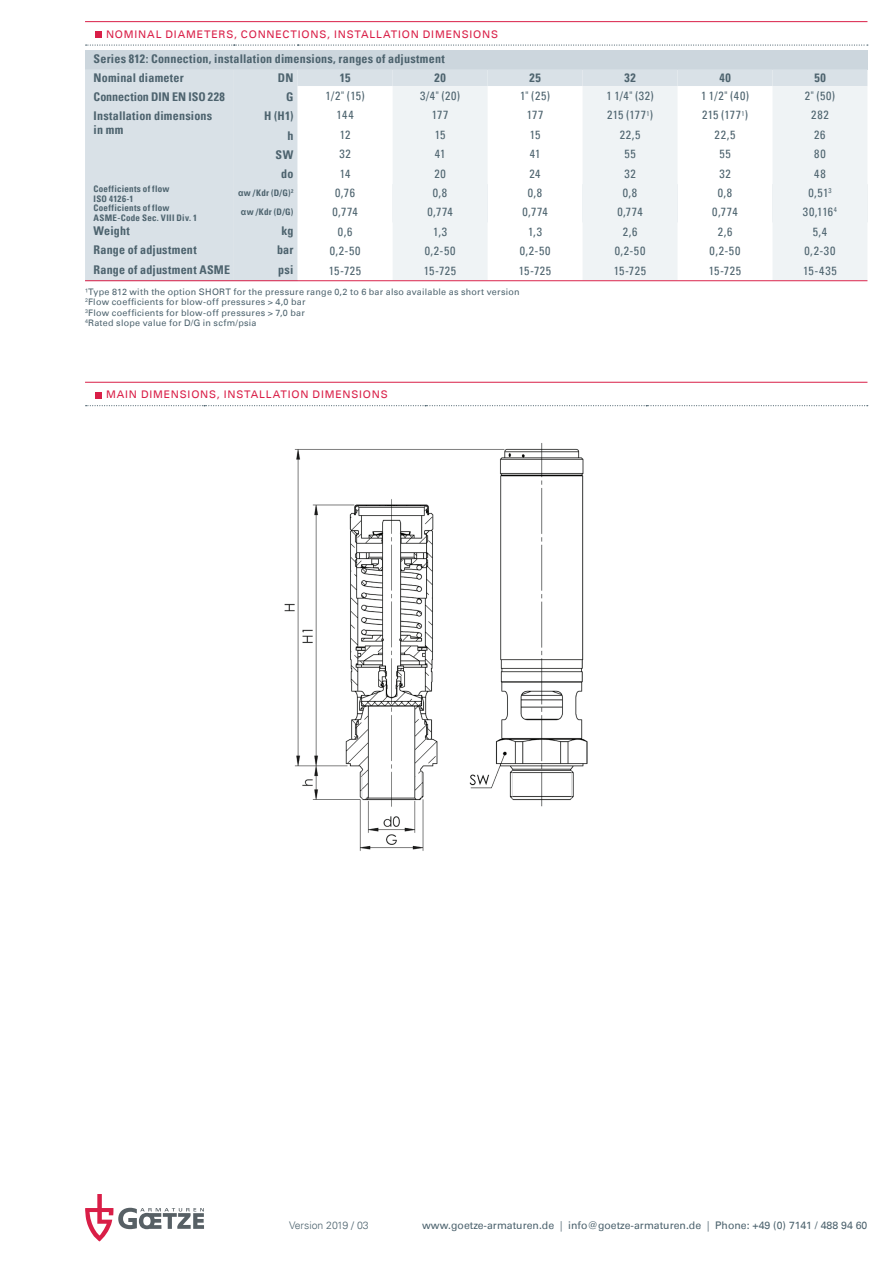
<style>
.page{position:relative;width:893px;height:1263px;background:#fff}
.page>*{position:absolute;margin:0;border:0;box-sizing:border-box;transform-origin:0 0}
.t1{font:condensed 12px "Univers";letter-spacing:.055em;color:#4d636e}
.t2{font:700 condensed 12px/19.2px "Univers";letter-spacing:.02em;color:#4d636e}
.t3{font:700 condensed 12px "Univers";color:#4d636e}
.t4{font:10.5px "Univers";letter-spacing:.075em;color:#d91e47}
.t5{font:10.5px "Univers";color:#4d636e}
.t6{font:300 10.5px "Univers";color:#4d636e}
.t7{font:9px/10.5px "Univers";letter-spacing:.03em;color:#4d636e}
.t8{font:700 condensed 9px/9.3px "Univers";letter-spacing:.03em;color:#4d636e}
.s1{font-family:"Arial";font-stretch:normal}
.s2{font-weight:300}
</style>
<div class="page">
<svg style="left:85px;top:1194px;width:119px;height:47px"></svg>
<img style="left:284px;top:443px;width:304px;height:408px">
<hr style="left:85px;top:382px;width:782px;height:1px;background:#d91e47">
<svg style="left:96px;top:392px;width:6px;height:6px"></svg>
<svg style="left:86px;top:405px;width:782px;height:1px"></svg>
<hr style="left:85px;top:21px;width:782px;height:1px;background:#d91e47">
<div style="left:96px;top:31px;width:6px;height:7px;background:#d91e47"></div>
<div style="left:85px;top:50px;width:782px;height:19px;background:#ccd6dd"></div>
<div style="left:85px;top:69px;width:149px;height:211px;background:#d9e1e7"></div>
<svg style="left:86px;top:45px;width:782px;height:1px"></svg>
<hr style="left:85px;top:280px;width:782px;height:1px;background:#d91e47">
<div style="left:234px;top:69px;width:633px;height:212px;background:#d9e1e7"></div>
<svg style="left:298px;top:86px;width:95px;height:194px"></svg>
<svg style="left:393px;top:86px;width:474px;height:194px;fill:#eff3f5"></svg>
<p class="t4" style="left:106px;top:28px;width:394px">NOMINAL DIAMETERS, CONNECTIONS, INSTALLATION DIMENSIONS</p>
<p class="t2" style="left:94px;top:49px;width:353px">Series 812: Connection, installation dimensions, ranges of adjustment<br>Nominal diameter</p>
<p class="t2" style="left:278px;top:68px;width:17px">DN</p>
<p class="t2" style="left:340px;top:68px;width:12px">15</p>
<p class="t2" style="left:434px;top:68px;width:13px">20</p>
<p class="t2" style="left:529px;top:68px;width:13px">25</p>
<p class="t2" style="left:624px;top:68px;width:13px">32</p>
<p class="t2" style="left:719px;top:68px;width:13px">40</p>
<p class="t2" style="left:814px;top:68px;width:13px">50</p>
<p class="t1" style="left:326px;top:88px;width:41px">1/2" (15)</p>
<p class="t1" style="left:420px;top:88px;width:41px">3/4" (20)</p>
<p class="t1" style="left:520px;top:88px;width:31px">1" (25)</p>
<p class="t1" style="left:606px;top:88px;width:49px">1 1/4" (32)</p>
<p class="t1" style="left:701px;top:88px;width:50px">1 1/2" (40)</p>
<p class="t1" style="left:805px;top:88px;width:32px">2" (50)</p>
<p class="t1" style="left:337px;top:108px;width:19px">144</p>
<p class="t1" style="left:432px;top:108px;width:18px">177</p>
<p class="t1" style="left:527px;top:108px;width:18px">177</p>
<p class="t1" style="left:607px;top:108px;width:47px">215 (177<sup>1</sup>)</p>
<p class="t1" style="left:702px;top:108px;width:47px">215 (177<sup>1</sup>)</p>
<p class="t1" style="left:811px;top:108px;width:19px">282</p>
<p class="t1" style="left:340px;top:127px;width:12px">12</p>
<p class="t1" style="left:435px;top:127px;width:12px">15</p>
<p class="t1" style="left:530px;top:127px;width:12px">15</p>
<p class="t1" style="left:620px;top:127px;width:22px">22,5</p>
<p class="t1" style="left:715px;top:127px;width:22px">22,5</p>
<p class="t1" style="left:814px;top:127px;width:13px">26</p>
<p class="t1" style="left:339px;top:146px;width:13px">32</p>
<p class="t1" style="left:435px;top:146px;width:12px">41</p>
<p class="t1" style="left:530px;top:146px;width:12px">41</p>
<p class="t1" style="left:624px;top:146px;width:13px">55</p>
<p class="t1" style="left:719px;top:146px;width:13px">55</p>
<p class="t1" style="left:814px;top:146px;width:13px">80</p>
<p class="t1" style="left:340px;top:166px;width:12px">14</p>
<p class="t1" style="left:434px;top:166px;width:13px">20</p>
<p class="t1" style="left:529px;top:166px;width:13px">24</p>
<p class="t1" style="left:624px;top:166px;width:13px">32</p>
<p class="t1" style="left:719px;top:166px;width:13px">32</p>
<p class="t1" style="left:814px;top:166px;width:13px">48</p>
<p class="t1" style="left:335px;top:185px;width:21px">0,76</p>
<p class="t1" style="left:433px;top:185px;width:16px">0,8</p>
<p class="t1" style="left:528px;top:185px;width:16px">0,8</p>
<p class="t1" style="left:623px;top:185px;width:16px">0,8</p>
<p class="t1" style="left:718px;top:185px;width:16px">0,8</p>
<p class="t1" style="left:808px;top:185px;width:25px">0,51<sup>3</sup></p>
<p class="t1" style="left:332px;top:205px;width:27px">0,774</p>
<p class="t1" style="left:427px;top:205px;width:27px">0,774</p>
<p class="t1" style="left:522px;top:205px;width:27px">0,774</p>
<p class="t1" style="left:617px;top:205px;width:27px">0,774</p>
<p class="t1" style="left:712px;top:205px;width:27px">0,774</p>
<p class="t1" style="left:803px;top:205px;width:36px">30,116<sup>4</sup></p>
<p class="t1" style="left:338px;top:224px;width:16px">0,6</p>
<p class="t1" style="left:433px;top:224px;width:16px">1,3</p>
<p class="t1" style="left:528px;top:224px;width:16px">1,3</p>
<p class="t1" style="left:623px;top:224px;width:16px">2,6</p>
<p class="t1" style="left:718px;top:224px;width:16px">2,6</p>
<p class="t1" style="left:813px;top:224px;width:16px">5,4</p>
<p class="t1" style="left:330px;top:243px;width:32px">0,2-50</p>
<p class="t1" style="left:425px;top:243px;width:32px">0,2-50</p>
<p class="t1" style="left:520px;top:243px;width:32px">0,2-50</p>
<p class="t1" style="left:615px;top:243px;width:32px">0,2-50</p>
<p class="t1" style="left:710px;top:243px;width:32px">0,2-50</p>
<p class="t1" style="left:805px;top:243px;width:32px">0,2-30</p>
<p class="t1" style="left:329px;top:263px;width:34px">15-725</p>
<p class="t1" style="left:424px;top:263px;width:34px">15-725</p>
<p class="t1" style="left:519px;top:263px;width:34px">15-725</p>
<p class="t1" style="left:614px;top:263px;width:34px">15-725</p>
<p class="t1" style="left:709px;top:263px;width:34px">15-725</p>
<p class="t1" style="left:803px;top:263px;width:35px">15-435</p>
<p class="t3" style="left:94px;top:90px;width:133px">Connection DIN EN ISO 228</p>
<p class="t2" style="left:286px;top:87px;width:9px">G</p>
<p class="t2" style="left:94px;top:109px;width:120px;line-height:13.5px">Installation dimensions in mm</p>
<p class="t2" style="left:264px;top:106px;width:31px;text-align:right">H (H1) h<br>SW do</p>
<p class="t8" style="left:94px;top:184px;width:77px">Coefficients of flow<br>ISO 4126-1</p>
<p class="t8" style="left:238px;top:188px;width:57px"><span class="s1">α</span>w /Kdr (D/G)<sup>2</sup></p>
<p class="t8" style="left:94px;top:204px;width:105px">Coefficients of flow<br>ASME-Code Sec. VIII Div. 1</p>
<p class="t8" style="left:241px;top:207px;width:54px"><span class="s1">α</span>w /Kdr (D/G)</p>
<p class="t2" style="left:94px;top:221px;width:38px">Weight</p>
<p class="t2" style="left:281px;top:221px;width:14px">kg</p>
<p class="t2" style="left:94px;top:240px;width:105px">Range of adjustment</p>
<p class="t2" style="left:277px;top:240px;width:18px">bar</p>
<p class="t2" style="left:94px;top:260px;width:138px">Range of adjustment ASME</p>
<p class="t2" style="left:278px;top:260px;width:17px">psi</p>
<p class="t7" style="left:85px;top:286px;width:436px">¹Type 812 with the option SHORT for the pressure range 0,2 to 6 bar also available as short version <sup>2</sup>Flow coefficients for blow-off pressures &gt; 4,0 bar<br><sup>3</sup>Flow coefficients for blow-off pressures &gt; 7,0 bar<br><sup>4</sup>Rated slope value for D/G in scfm/psia</p>
<p class="t4" style="left:106px;top:388px;width:283px">MAIN DIMENSIONS, INSTALLATION DIMENSIONS</p>
<p class="t6" style="left:289px;top:1219px;width:81px">Version 2019 / 03</p>
<p class="t5" style="left:422px;top:1219px;width:447px">www.goetze-armaturen.de <span class="s2">|</span> info@goetze-armaturen.de <span class="s2">|</span> Phone: +49 (0) 7141 / 488 94 60</p>
</div>
